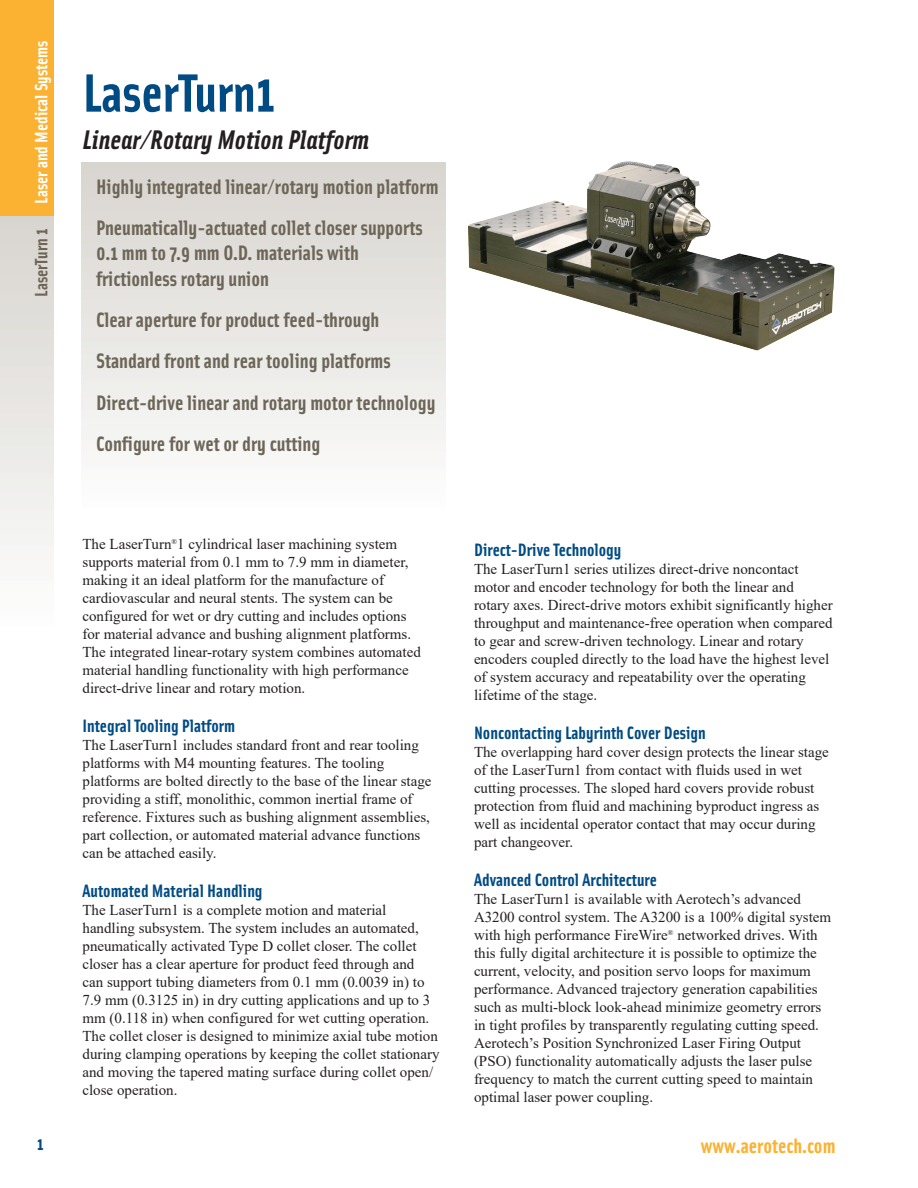
<style>
.page{position:relative;width:918px;height:1188px;background:#fff}
.page>*{position:absolute;margin:0;border:0;box-sizing:border-box;transform-origin:0 0}
.Product_Title{font:700 54px "Solex OT";color:#004b84}
.Product_Subtitle{font:italic 700 27px "Solex OT";color:#231f20}
.Bullets{font:700 21px/25.2px "Solex OT";color:#6d6658}
.t1{font:700 21px "Solex OT";color:#fbb131}
.Text_Titles{font:700 18px "Solex OT";color:#004b84}
.t2{font:700 18px "Solex OT";color:#fff}
.t3{font:700 18px "Solex OT";color:#6d6658}
.Text_Body{font:15px/18px "Times New Roman";color:#231f20}
</style>
<div class="page">
<div style="left:0;top:216px;width:54px;height:418px;background:linear-gradient(to bottom,#d8d3ce,#fdfefd)"></div>
<div style="left:0;top:0;width:54px;height:216px;background:#fbb131"></div>
<div style="left:81px;top:162px;width:365px;height:353px;background:linear-gradient(to bottom,#d8d4ce,#fdfefe)"></div>
<img style="left:468px;top:161px;width:367px;height:189px">
<p class="t2" style="left:30px;top:204px;width:165px;rotate:-90deg">Laser and Medical Systems</p>
<p class="t3" style="left:30px;top:297px;width:70px;rotate:-90deg">LaserTurn 1</p>
<p class="Product_Title" style="left:82px;top:58px;width:195px">LaserTurn1</p>
<p class="Product_Subtitle" style="left:82px;top:122px;width:288px">Linear/Rotary Motion Platform</p>
<p class="Bullets" style="left:96px;top:173px;width:344px">Highly integrated linear/rotary motion platform</p>
<p class="Bullets" style="left:96px;top:214px;width:328px">Pneumatically-actuated collet closer supports<br>0.1 mm to 7.9 mm O.D. materials with frictionless rotary union</p>
<p class="Bullets" style="left:96px;top:306px;width:285px">Clear aperture for product feed-through</p>
<p class="Bullets" style="left:96px;top:348px;width:296px">Standard front and rear tooling platforms</p>
<p class="Bullets" style="left:96px;top:389px;width:341px">Direct-drive linear and rotary motor technology</p>
<p class="Bullets" style="left:96px;top:430px;width:226px">Configure for wet or dry cutting</p>
<p class="Text_Body" style="left:82px;top:534px;width:340px">The LaserTurn<sup>®</sup>1 cylindrical laser machining system supports material from 0.1 mm to 7.9 mm in diameter, making it an ideal platform for the manufacture of cardiovascular and neural stents. The system can be configured for wet or dry cutting and includes options for material advance and bushing alignment platforms.<br>The integrated linear-rotary system combines automated material handling functionality with high performance direct-drive linear and rotary motion.</p>
<p class="Text_Titles" style="left:82px;top:714px;width:154px">Integral Tooling Platform</p>
<p class="Text_Body" style="left:82px;top:735px;width:351px">The LaserTurn1 includes standard front and rear tooling platforms with M4 mounting features. The tooling platforms are bolted directly to the base of the linear stage providing a stiff, monolithic, common inertial frame of reference. Fixtures such as bushing alignment assemblies, part collection, or automated material advance functions can be attached easily.</p>
<p class="Text_Titles" style="left:82px;top:879px;width:182px">Automated Material Handling</p>
<p class="Text_Body" style="left:82px;top:900px;width:359px">The LaserTurn1 is a complete motion and material handling subsystem. The system includes an automated, pneumatically activated Type D collet closer. The collet closer has a clear aperture for product feed through and<br>can support tubing diameters from 0.1 mm (0.0039 in) to 7.9 mm (0.3125 in) in dry cutting applications and up to 3 mm (0.118 in) when configured for wet cutting operation.<br>The collet closer is designed to minimize axial tube motion during clamping operations by keeping the collet stationary and moving the tapered mating surface during collet open/ close operation.</p>
<p class="Text_Titles" style="left:474px;top:538px;width:149px">Direct-Drive Technology</p>
<p class="Text_Body" style="left:474px;top:560px;width:360px">The LaserTurn1 series utilizes direct-drive noncontact motor and encoder technology for both the linear and rotary axes. Direct-drive motors exhibit significantly higher throughput and maintenance-free operation when compared to gear and screw-driven technology. Linear and rotary encoders coupled directly to the load have the highest level of system accuracy and repeatability over the operating lifetime of the stage.</p>
<p class="Text_Titles" style="left:474px;top:721px;width:233px">Noncontacting Labyrinth Cover Design</p>
<p class="Text_Body" style="left:474px;top:743px;width:356px">The overlapping hard cover design protects the linear stage of the LaserTurn1 from contact with fluids used in wet cutting processes. The sloped hard covers provide robust protection from fluid and machining byproduct ingress as well as incidental operator contact that may occur during part changeover.</p>
<p class="Text_Titles" style="left:474px;top:868px;width:185px">Advanced Control Architecture</p>
<p class="Text_Body" style="left:474px;top:889px;width:359px">The LaserTurn1 is available with Aerotech’s advanced A3200 control system. The A3200 is a 100% digital system with high performance FireWire<sup>®</sup> networked drives. With this fully digital architecture it is possible to optimize the current, velocity, and position servo loops for maximum performance. Advanced trajectory generation capabilities such as multi-block look-ahead minimize geometry errors in tight profiles by transparently regulating cutting speed.<br>Aerotech’s Position Synchronized Laser Firing Output (PSO) functionality automatically adjusts the laser pulse frequency to match the current cutting speed to maintain optimal laser power coupling.</p>
<p class="Text_Titles" style="left:37px;top:1132px;width:8px">1</p>
<p class="t1" style="left:701px;top:1132px;width:136px">www.aerotech.com</p>
</div>
